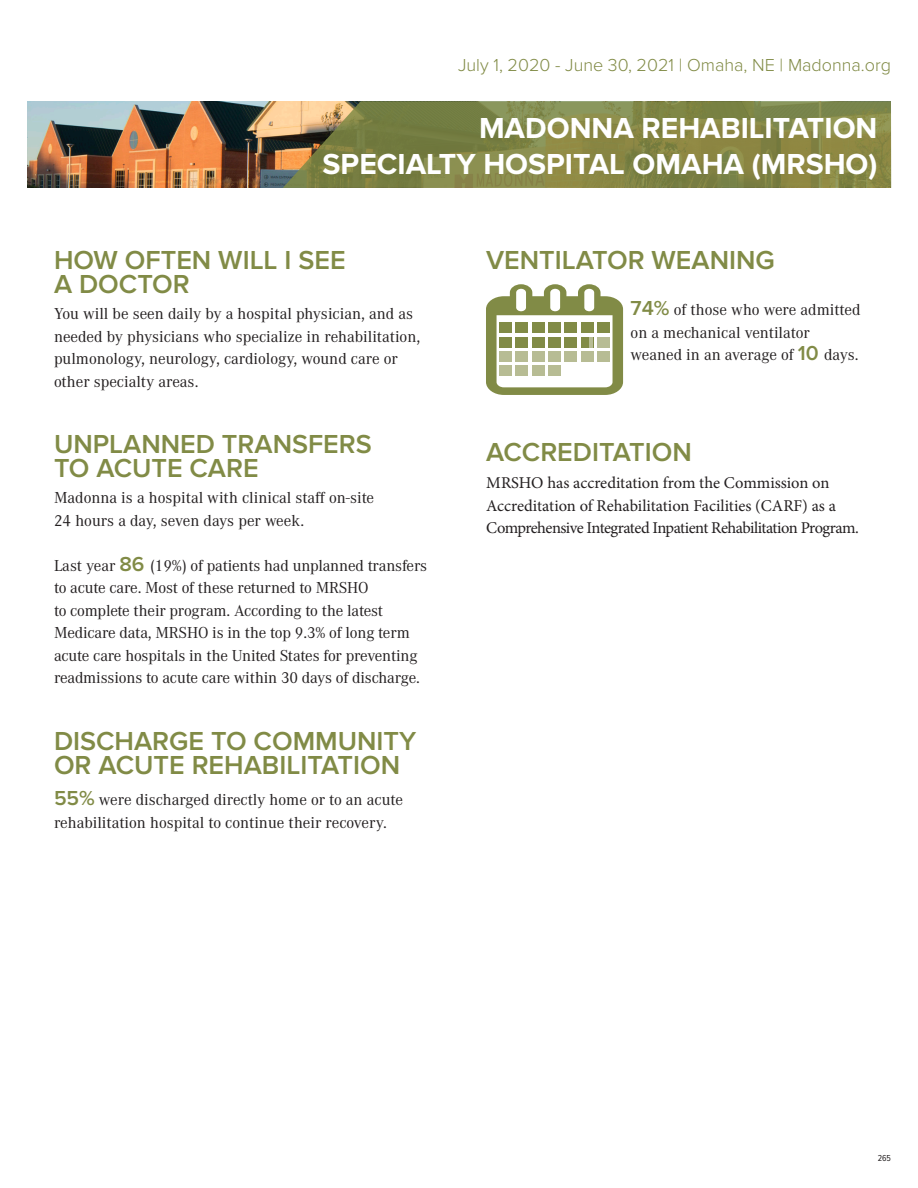
<style>
.page{position:relative;width:918px;height:1188px;background:#fff}
.page>*{position:absolute;margin:0;border:0;box-sizing:border-box;transform-origin:0 0}
.t1{font:700 30px "Proxima Nova";color:#fff}
.t2{font:600 27px/24px "Proxima Nova";color:#818b46}
.t3{font:300 18px "Proxima Nova";color:#818b46}
.t4{font:16.5px/22.5px "Corporate A Pro";color:#231f20}
.t5{font:16.5px/22.5px "Minion Pro";letter-spacing:-.01em;color:#231f20}
.t6{font:9px "Proxima Nova Cond";color:#231f20}
.s1{font-family:"Proxima Nova";font-weight:600;font-size:21px;color:#818b46}
</style>
<div class="page">
<svg style="left:486px;top:284px;width:137px;height:111px"></svg>
<div style="left:499px;top:351px;width:13px;height:11px;background:#b7bc94"></div>
<div style="left:516px;top:351px;width:12px;height:11px;background:#b7bc94"></div>
<div style="left:532px;top:351px;width:12px;height:11px;background:#b7bc94"></div>
<div style="left:548px;top:351px;width:13px;height:11px;background:#b7bc94"></div>
<div style="left:499px;top:322px;width:13px;height:11px;background:#818b46"></div>
<div style="left:499px;top:337px;width:13px;height:11px;background:#818b46"></div>
<div style="left:516px;top:322px;width:12px;height:11px;background:#818b46"></div>
<div style="left:532px;top:322px;width:12px;height:11px;background:#818b46"></div>
<div style="left:548px;top:322px;width:13px;height:11px;background:#818b46"></div>
<div style="left:516px;top:337px;width:12px;height:11px;background:#818b46"></div>
<div style="left:532px;top:337px;width:12px;height:11px;background:#818b46"></div>
<div style="left:548px;top:337px;width:13px;height:11px;background:#818b46"></div>
<div style="left:565px;top:322px;width:12px;height:11px;background:#818b46"></div>
<div style="left:581px;top:322px;width:12px;height:11px;background:#818b46"></div>
<div style="left:597px;top:322px;width:13px;height:11px;background:#818b46"></div>
<div style="left:565px;top:337px;width:12px;height:11px;background:#818b46"></div>
<div style="left:565px;top:351px;width:12px;height:11px;background:#b7bc94"></div>
<div style="left:581px;top:351px;width:12px;height:11px;background:#b7bc94"></div>
<div style="left:597px;top:351px;width:13px;height:11px;background:#b7bc94"></div>
<div style="left:499px;top:365px;width:13px;height:11px;background:#b7bc94"></div>
<div style="left:516px;top:365px;width:12px;height:11px;background:#b7bc94"></div>
<div style="left:532px;top:365px;width:12px;height:11px;background:#b7bc94"></div>
<div style="left:548px;top:365px;width:13px;height:11px;background:#b7bc94"></div>
<div style="left:581px;top:337px;width:12px;height:11px;background:#818b46"></div>
<hr style="left:589px;top:337px;width:4px;height:11px;background:#b7bc94">
<div style="left:597px;top:337px;width:13px;height:11px;background:#b7bc94"></div>
<img style="left:27px;top:101px;width:256px;height:87px">
<svg style="left:283px;top:101px;width:608px;height:87px;background:#868648"></svg>
<p class="t3" style="left:458px;top:55px;width:434px">July 1, 2020 - June 30, 2021 | Omaha, NE | Madonna.org</p>
<p class="t1" style="left:479px;top:111px;width:400px">MADONNA REHABILITATION</p>
<p class="t1" style="left:323px;top:147px;width:556px">SPECIALTY HOSPITAL OMAHA (MRSHO)</p>
<p class="t2" style="left:54px;top:249px;width:293px">HOW OFTEN WILL I SEE<br>A DOCTOR</p>
<p class="t4" style="left:54px;top:302px;width:368px">You will be seen daily by a hospital physician, and as needed by physicians who specialize in rehabilitation, pulmonology, neurology, cardiology, wound care or other specialty areas.</p>
<p class="t2" style="left:54px;top:433px;width:319px">UNPLANNED TRANSFERS<br>TO ACUTE CARE</p>
<p class="t4" style="left:54px;top:486px;width:322px">Madonna is a hospital with clinical staff on-site<br>24 hours a day, seven days per week.</p>
<p class="t4" style="left:54px;top:554px;width:375px">Last year <span class="s1">86</span> (19%) of patients had unplanned transfers to acute care. Most of these returned to MRSHO<br>to complete their program. According to the latest Medicare data, MRSHO is in the top 9.3% of long term acute care hospitals in the United States for preventing readmissions to acute care within 30 days of discharge.</p>
<p class="t2" style="left:54px;top:729px;width:364px">DISCHARGE TO COMMUNITY<br>OR ACUTE REHABILITATION</p>
<p class="t4" style="left:54px;top:788px;width:351px"><span class="s1">55%</span> were discharged directly home or to an acute rehabilitation hospital to continue their recovery.</p>
<p class="t2" style="left:486px;top:249px;width:290px">VENTILATOR WEANING</p>
<p class="t4" style="left:631px;top:298px;width:231px"><span class="s1">74%</span> of those who were admitted on a mechanical ventilator weaned in an average of <span class="s1">10</span> days.</p>
<p class="t2" style="left:486px;top:441px;width:207px">ACCREDITATION</p>
<p class="t5" style="left:486px;top:472px;width:374px">MRSHO has accreditation from the Commission on<br>Accreditation of Rehabilitation Facilities (CARF) as a<br>Comprehensive Integrated Inpatient Rehabilitation Program.</p>
<p class="t6" style="left:878px;top:1151px;width:15px">265</p>
</div>
